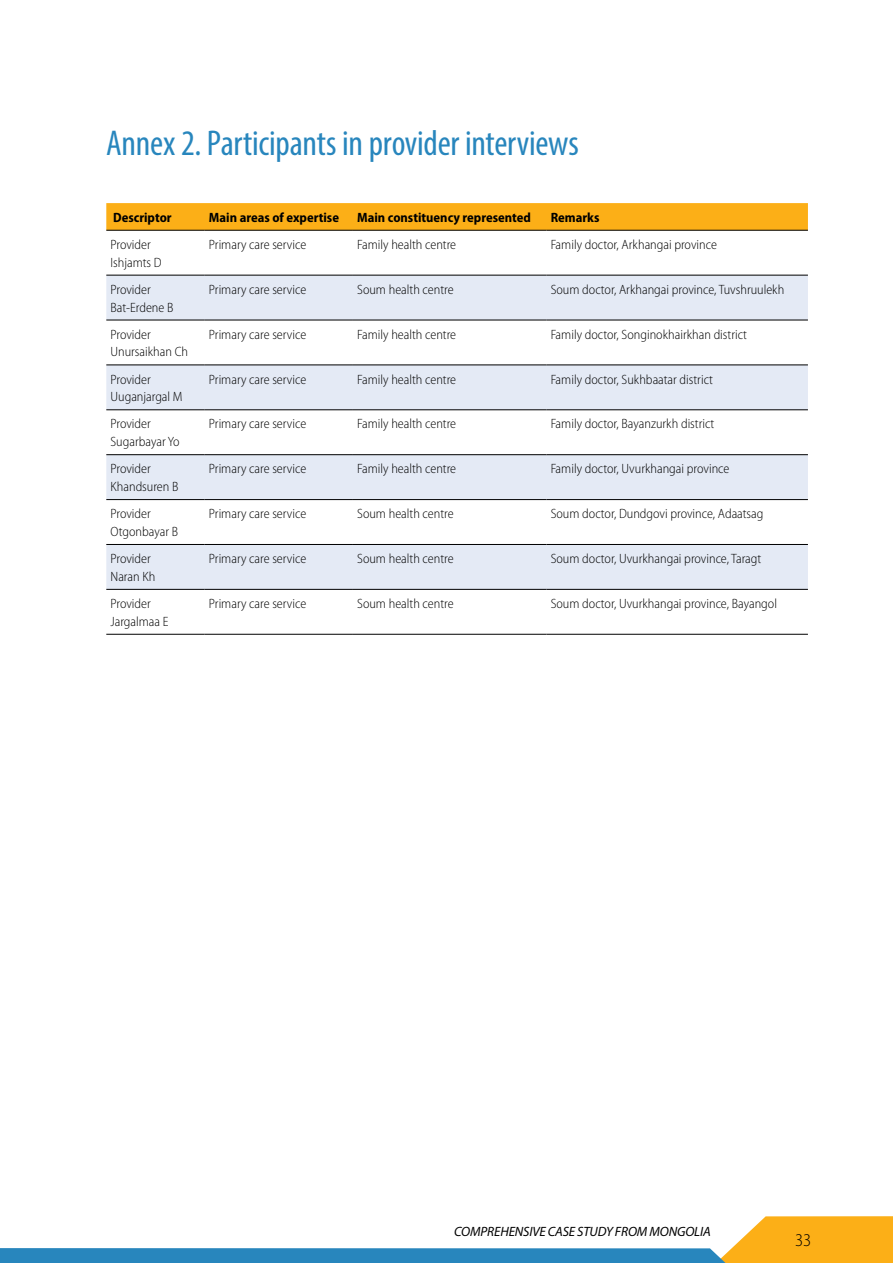
<style>
.page{position:relative;width:893px;height:1263px;background:#fff}
.page>*{position:absolute;margin:0;border:0;box-sizing:border-box;transform-origin:0 0}
.t1{font:condensed 36px "Myriad Pro";letter-spacing:-.01em;color:#2886bd}
.t2{font:300 semi-condensed 18px "Myriad Pro";color:#000}
.t3{font:300 semi-condensed 13.5px/17.7px "Myriad Pro";color:#000}
.t4{font:700 semi-condensed 13.5px "Myriad Pro";color:#000}
.t5{font:italic 13.5px "Myriad Pro";letter-spacing:-.01em;color:#000}
</style>
<div class="page">
<svg style="left:0;top:1216px;width:893px;height:47px"></svg>
<svg style="left:106px;top:203px;width:702px;height:27px;background:#f9ad17"></svg>
<svg style="left:106px;top:276px;width:702px;height:313px;fill:#e4eaf5"></svg>
<hr style="left:106px;top:320px;width:99px;height:1px;background:#000">
<hr style="left:205px;top:320px;width:148px;height:1px;background:#000">
<hr style="left:353px;top:320px;width:193px;height:1px;background:#000">
<hr style="left:546px;top:320px;width:262px;height:1px;background:#000">
<hr style="left:106px;top:365px;width:99px;height:1px;background:#000">
<hr style="left:205px;top:365px;width:148px;height:1px;background:#000">
<hr style="left:353px;top:365px;width:193px;height:1px;background:#000">
<hr style="left:546px;top:365px;width:262px;height:1px;background:#000">
<hr style="left:106px;top:409px;width:99px;height:1px;background:#000">
<hr style="left:205px;top:409px;width:148px;height:1px;background:#000">
<hr style="left:353px;top:409px;width:193px;height:1px;background:#000">
<hr style="left:546px;top:409px;width:262px;height:1px;background:#000">
<hr style="left:106px;top:454px;width:99px;height:1px;background:#000">
<hr style="left:205px;top:454px;width:148px;height:1px;background:#000">
<hr style="left:353px;top:454px;width:193px;height:1px;background:#000">
<hr style="left:546px;top:454px;width:262px;height:1px;background:#000">
<hr style="left:106px;top:499px;width:99px;height:1px;background:#000">
<hr style="left:205px;top:499px;width:148px;height:1px;background:#000">
<hr style="left:353px;top:499px;width:193px;height:1px;background:#000">
<hr style="left:546px;top:499px;width:262px;height:1px;background:#000">
<hr style="left:106px;top:544px;width:99px;height:1px;background:#000">
<hr style="left:205px;top:544px;width:148px;height:1px;background:#000">
<hr style="left:353px;top:544px;width:193px;height:1px;background:#000">
<hr style="left:546px;top:544px;width:262px;height:1px;background:#000">
<hr style="left:106px;top:589px;width:99px;height:1px;background:#000">
<hr style="left:205px;top:589px;width:148px;height:1px;background:#000">
<hr style="left:353px;top:589px;width:193px;height:1px;background:#000">
<hr style="left:546px;top:589px;width:262px;height:1px;background:#000">
<hr style="left:106px;top:230px;width:99px;height:1px;background:#000">
<hr style="left:205px;top:230px;width:148px;height:1px;background:#000">
<hr style="left:353px;top:230px;width:193px;height:1px;background:#000">
<hr style="left:546px;top:230px;width:262px;height:1px;background:#000">
<hr style="left:106px;top:275px;width:99px;height:1px;background:#000">
<hr style="left:205px;top:275px;width:148px;height:1px;background:#000">
<hr style="left:353px;top:275px;width:193px;height:1px;background:#000">
<hr style="left:546px;top:275px;width:262px;height:1px;background:#000">
<hr style="left:106px;top:634px;width:99px;height:1px;background:#000">
<hr style="left:205px;top:634px;width:148px;height:1px;background:#000">
<hr style="left:353px;top:634px;width:193px;height:1px;background:#000">
<hr style="left:546px;top:634px;width:262px;height:1px;background:#000">
<h1 class="t1" style="left:106px;top:121px;width:474px">Annex 2. Participants in provider interviews</h1>
<p class="t4" style="left:113px;top:210px;width:60px">Descriptor</p>
<p class="t4" style="left:209px;top:210px;width:132px">Main areas of expertise</p>
<p class="t4" style="left:357px;top:210px;width:175px">Main constituency represented</p>
<p class="t4" style="left:551px;top:210px;width:50px">Remarks</p>
<p class="t3" style="left:111px;top:236px;width:53px">Provider<br>Ishjamts D</p>
<p class="t3" style="left:209px;top:236px;width:99px">Primary care service</p>
<p class="t3" style="left:357px;top:236px;width:100px">Family health centre</p>
<p class="t3" style="left:551px;top:236px;width:168px">Family doctor, Arkhangai province</p>
<p class="t3" style="left:111px;top:281px;width:64px">Provider<br>Bat-Erdene B</p>
<p class="t3" style="left:209px;top:281px;width:99px">Primary care service</p>
<p class="t3" style="left:357px;top:281px;width:98px">Soum health centre</p>
<p class="t3" style="left:551px;top:281px;width:235px">Soum doctor, Arkhangai province, Tuvshruulekh</p>
<p class="t3" style="left:111px;top:326px;width:79px">Provider<br>Unursaikhan Ch</p>
<p class="t3" style="left:209px;top:326px;width:99px">Primary care service</p>
<p class="t3" style="left:357px;top:326px;width:100px">Family health centre</p>
<p class="t3" style="left:551px;top:326px;width:198px">Family doctor, Songinokhairkhan district</p>
<p class="t3" style="left:111px;top:370px;width:74px">Provider<br>Uuganjargal M</p>
<p class="t3" style="left:209px;top:370px;width:99px">Primary care service</p>
<p class="t3" style="left:357px;top:370px;width:100px">Family health centre</p>
<p class="t3" style="left:551px;top:370px;width:164px">Family doctor, Sukhbaatar district</p>
<p class="t3" style="left:111px;top:415px;width:71px">Provider<br>Sugarbayar Yo</p>
<p class="t3" style="left:209px;top:415px;width:99px">Primary care service</p>
<p class="t3" style="left:357px;top:415px;width:100px">Family health centre</p>
<p class="t3" style="left:551px;top:415px;width:165px">Family doctor, Bayanzurkh district</p>
<p class="t3" style="left:111px;top:460px;width:69px">Provider<br>Khandsuren B</p>
<p class="t3" style="left:209px;top:460px;width:99px">Primary care service</p>
<p class="t3" style="left:357px;top:460px;width:100px">Family health centre</p>
<p class="t3" style="left:551px;top:460px;width:180px">Family doctor, Uvurkhangai province</p>
<p class="t3" style="left:111px;top:505px;width:69px">Provider<br>Otgonbayar B</p>
<p class="t3" style="left:209px;top:505px;width:99px">Primary care service</p>
<p class="t3" style="left:357px;top:505px;width:98px">Soum health centre</p>
<p class="t3" style="left:551px;top:505px;width:214px">Soum doctor, Dundgovi province, Adaatsag</p>
<p class="t3" style="left:111px;top:550px;width:46px">Provider<br>Naran Kh</p>
<p class="t3" style="left:209px;top:550px;width:99px">Primary care service</p>
<p class="t3" style="left:357px;top:550px;width:98px">Soum health centre</p>
<p class="t3" style="left:551px;top:550px;width:212px">Soum doctor, Uvurkhangai province, Taragt</p>
<p class="t3" style="left:111px;top:595px;width:60px">Provider<br>Jargalmaa E</p>
<p class="t3" style="left:209px;top:595px;width:99px">Primary care service</p>
<p class="t3" style="left:357px;top:595px;width:98px">Soum health centre</p>
<p class="t3" style="left:551px;top:595px;width:228px">Soum doctor, Uvurkhangai province, Bayangol</p>
<p class="t5" style="left:454px;top:1223px;width:258px">COMPREHENSIVE CASE STUDY FROM MONGOLIA</p>
<h2 class="t2" style="left:795px;top:1230px;width:18px">33</h2>
</div>
